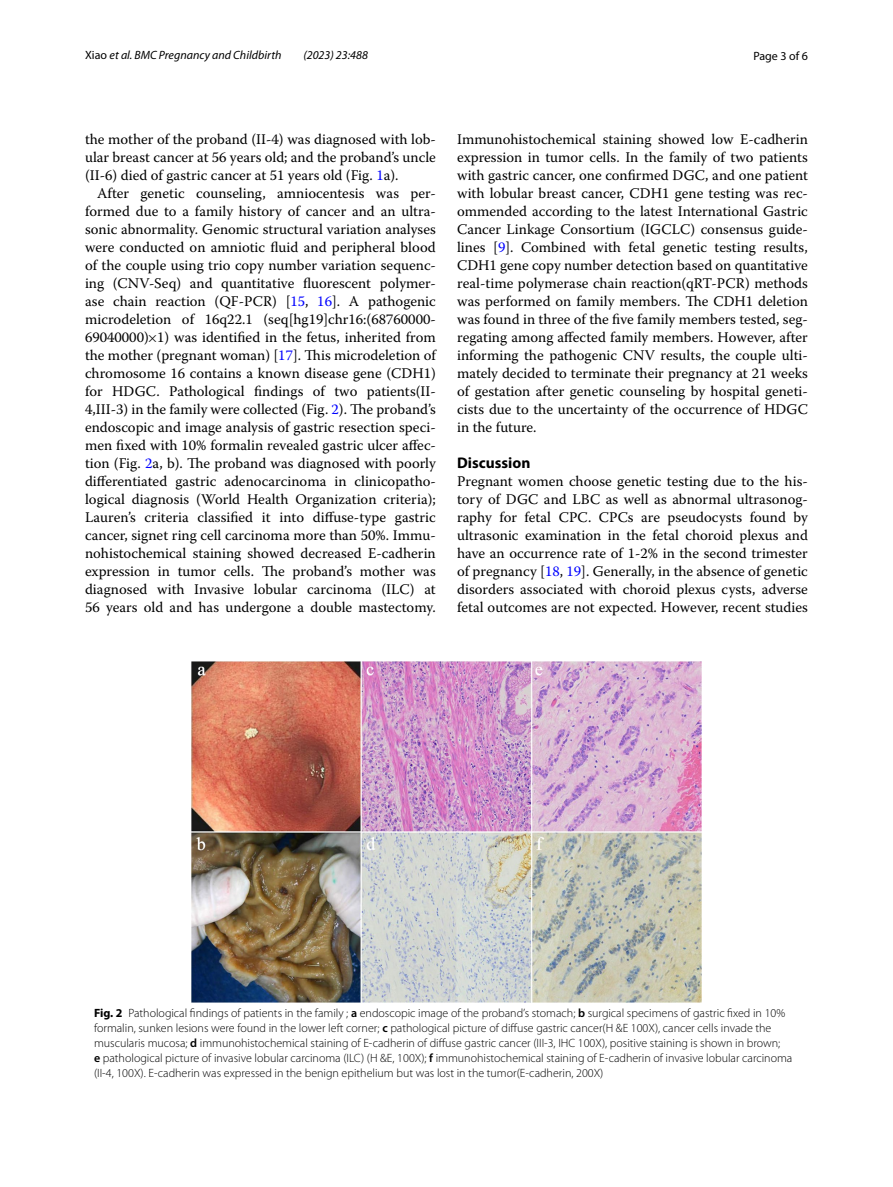
<style>
.page{position:relative;width:893px;height:1187px;background:#fff}
.page>*{position:absolute;margin:0;border:0;box-sizing:border-box;transform-origin:0 0}
.t1{font:700 15.45px "Myriad Pro";color:#000}
.t2{font:14.7px/18px "Warnock Pro";color:#000;text-align:justify}
.t3{font:300 12px/15px "Myriad Pro";color:#000}
.t4{font:italic 12px "Myriad Pro";color:#000}
.t5{font:12px "Myriad Pro";color:#000}
.s1{font-style:normal}
.s2{color:#00f}
.s3{font-family:"MTSYN"}
.s4{font-weight:700}
.s5{font-weight:600}
</style>
<div class="page">
<img style="left:191px;top:661px;width:511px;height:340px">
<p class="t4" style="left:85px;top:48px;width:198px"><span class="s1">Xiao</span> et al. BMC Pregnancy and Childbirth</p>
<p class="t4" style="left:303px;top:48px;width:66px">(2023) 23:488</p>
<p class="t5" style="left:753px;top:48px;width:56px">Page 3 of 6</p>
<p class="t2" style="left:85px;top:130px;width:352px">the mother of the proband (II-4) was diagnosed with lob&shy;ular breast cancer at 56 years old; and the proband’s uncle (II-6) died of gastric cancer at 51 years old (Fig. <span class="s2">1</span>a).</p>
<p class="t2" style="left:85px;top:184px;width:352px;text-indent:12px">After genetic counseling, amniocentesis was per&shy;formed due to a family history of cancer and an ultra&shy;sonic abnormality. Genomic structural variation analyses were conducted on amniotic fluid and peripheral blood of the couple using trio copy number variation sequenc&shy;ing (CNV-Seq) and quantitative fluorescent polymer&shy;ase chain reaction (QF-PCR) [<span class="s2">15</span>, <span class="s2">16</span>]. A pathogenic microdeletion of 16q22.1 (seq[hg19]chr16:(68760000- 69040000)<span class="s3">×</span>1) was identified in the fetus, inherited from the mother (pregnant woman) [<span class="s2">17</span>]. This microdeletion of chromosome 16 contains a known disease gene (CDH1) for HDGC. Pathological findings of two patients(II-4,III-3) in the family were collected (Fig. <span class="s2">2</span>). The proband’s endoscopic and image analysis of gastric resection speci&shy;men fixed with 10% formalin revealed gastric ulcer affec&shy;tion (Fig. <span class="s2">2</span>a, b). The proband was diagnosed with poorly differentiated gastric adenocarcinoma in clinicopatho&shy;logical diagnosis (World Health Organization criteria); Lauren’s criteria classified it into diffuse-type gastric cancer, signet ring cell carcinoma more than 50%. Immu&shy;nohistochemical staining showed decreased E-cadherin expression in tumor cells. The proband’s mother was diagnosed with Invasive lobular carcinoma (ILC) at 56 years old and has undergone a double mastectomy.</p>
<p class="t2" style="left:457px;top:130px;width:352px">Immunohistochemical staining showed low E-cadherin expression in tumor cells. In the family of two patients with gastric cancer, one confirmed DGC, and one patient with lobular breast cancer, CDH1 gene testing was rec&shy;ommended according to the latest International Gastric Cancer Linkage Consortium (IGCLC) consensus guide&shy;lines [<span class="s2">9</span>]. Combined with fetal genetic testing results, CDH1 gene copy number detection based on quantitative real-time polymerase chain reaction(qRT-PCR) methods was performed on family members. The CDH1 deletion was found in three of the five family members tested, seg&shy;regating among affected family members. However, after informing the pathogenic CNV results, the couple ulti&shy;mately decided to terminate their pregnancy at 21 weeks of gestation after genetic counseling by hospital geneti&shy;cists due to the uncertainty of the occurrence of HDGC in the future.</p>
<p class="t1" style="left:457px;top:452px;width:75px">Discussion</p>
<p class="t2" style="left:457px;top:472px;width:352px">Pregnant women choose genetic testing due to the his&shy;tory of DGC and LBC as well as abnormal ultrasonog&shy;raphy for fetal CPC. CPCs are pseudocysts found by ultrasonic examination in the fetal choroid plexus and have an occurrence rate of 1-2% in the second trimester of pregnancy [<span class="s2">18</span>, <span class="s2">19</span>]. Generally, in the absence of genetic disorders associated with choroid plexus cysts, adverse fetal outcomes are not expected. However, recent studies</p>
<p class="t3" style="left:94px;top:1005px;width:700px"><span class="s4">Fig. 2</span> Pathological findings of patients in the family ; <span class="s5">a</span> endoscopic image of the proband’s stomach; <span class="s5">b</span> surgical specimens of gastric fixed in 10% formalin, sunken lesions were found in the lower left corner; <span class="s5">c</span> pathological picture of diffuse gastric cancer(H &amp;E 100X), cancer cells invade the muscularis mucosa; <span class="s5">d</span> immunohistochemical staining of E-cadherin of diffuse gastric cancer (III-3, IHC 100X), positive staining is shown in brown;<br><span class="s5">e</span> pathological picture of invasive lobular carcinoma (ILC) (H &amp;E, 100X); <span class="s5">f</span> immunohistochemical staining of E-cadherin of invasive lobular carcinoma (II-4, 100X). E-cadherin was expressed in the benign epithelium but was lost in the tumor(E-cadherin, 200X)</p>
</div>
